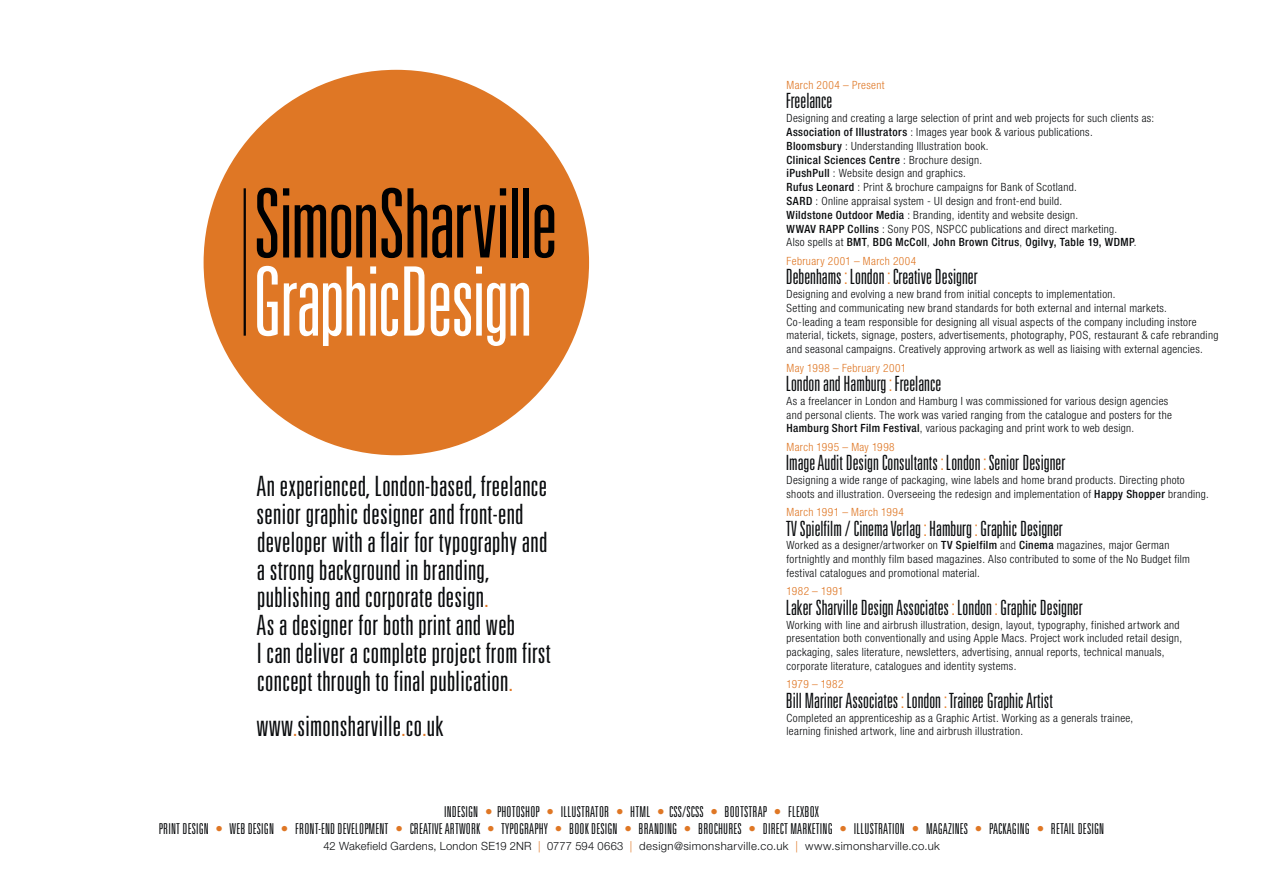
<style>
.page{position:relative;width:1263px;height:893px;background:#fff}
.page>*{position:absolute;margin:0;border:0;box-sizing:border-box;transform-origin:0 0}
.t1{font:300 ultra-condensed 28.05px/28px "Univers LT Std";letter-spacing:.01em;color:#090b0d;scale:1.06 1}
.t2{font:300 ultra-condensed 21px "Univers LT Std";color:#090b0d}
.t3{font:300 ultra-condensed 15px/16.5px "Univers LT Std";letter-spacing:.01em;color:#090b0d;text-align:center}
.t4{font:300 condensed 11.4px/13.8px "Helvetica Neue LT Std";letter-spacing:.03em;color:#090b0d}
.t5{font:300 condensed 11.4px "Helvetica Neue LT Std";letter-spacing:.03em;color:#df7725}
.t6{font:300 11.4px "Helvetica Neue LT Std";letter-spacing:.035em;color:#090b0d}
.s1{color:#df7725}
.s2{font-weight:500}
.s3{color:#ea7d23}
</style>
<div class="page">
<div style="left:204px;top:70px;width:385px;height:385px;background:#df7725;border-radius:50%"></div>
<svg style="left:257px;top:188px;width:20px;height:70px"></svg>
<svg style="left:283px;top:188px;width:6px;height:69px"></svg>
<svg style="left:295px;top:188px;width:211px;height:70px"></svg>
<div style="left:512px;top:188px;width:6px;height:69px;background:#000001"></div>
<div style="left:523px;top:188px;width:6px;height:69px;background:#000001"></div>
<svg style="left:535px;top:205px;width:19px;height:53px"></svg>
<svg style="left:257px;top:266px;width:21px;height:70px"></svg>
<svg style="left:284px;top:266px;width:114px;height:80px"></svg>
<svg style="left:404px;top:266px;width:20px;height:70px"></svg>
<svg style="left:431px;top:266px;width:98px;height:80px"></svg>
<hr style="left:244px;top:188px;width:2px;height:148px;background:#060303">
<p class="t1" style="left:257px;top:471px;width:279px">An experienced, London-based, freelance senior graphic designer and front-end developer with a flair for typography and a strong background in branding, publishing and corporate design<span class="s1">.<br></span>As a designer for both print and web<br>I can deliver a complete project from first concept through to final publication<span class="s1">.</span></p>
<h1 class="t1" style="left:257px;top:712px;width:178px">www<span class="s1">.</span>simonsharville<span class="s1">.</span>co<span class="s1">.</span>uk</h1>
<p class="t5" style="left:786px;top:78px;width:100px">March 2004 – Present</p>
<h2 class="t2" style="left:786px;top:90px;width:48px">Freelance</h2>
<p class="t4" style="left:786px;top:111px;width:369px">Designing and creating a large selection of print and web projects for such clients as:<br><span class="s2">Association of Illustrators</span> : Images year book &amp; various publications.<br><span class="s2">Bloomsbury</span> : Understanding Illustration book.<br><span class="s2">Clinical Sciences Centre</span> : Brochure design.<br><span class="s2">iPushPull</span> : Website design and graphics.<br><span class="s2">Rufus Leonard</span> : Print &amp; brochure campaigns for Bank of Scotland.<br><span class="s2">SARD</span> : Online appraisal system - UI design and front-end build.<br><span class="s2">Wildstone Outdoor Media</span> : Branding, identity and website design.<br><span class="s2">WWAV RAPP Collins</span> : Sony POS, NSPCC publications and direct marketing.<br>Also spells at <span class="s2">BMT</span>, <span class="s2">BDG McColl</span>, <span class="s2">John Brown Citrus</span>, <span class="s2">Ogilvy, Table 19, WDMP</span>.</p>
<p class="t5" style="left:786px;top:254px;width:131px">February 2001 – March 2004</p>
<h2 class="t2" style="left:786px;top:266px;width:194px">Debenhams <span class="s3">:</span> London <span class="s3">:</span> Creative Designer</h2>
<p class="t4" style="left:786px;top:287px;width:433px">Designing and evolving a new brand from initial concepts to implementation.<br>Setting and communicating new brand standards for both external and internal markets.<br>Co-leading a team responsible for designing all visual aspects of the company including instore material, tickets, signage, posters, advertisements, photography, POS, restaurant &amp; cafe rebranding and seasonal campaigns. Creatively approving artwork as well as liaising with external agencies.</p>
<p class="t5" style="left:786px;top:361px;width:121px">May 1998 – February 2001</p>
<h2 class="t2" style="left:786px;top:373px;width:157px">London and Hamburg <span class="s3">:</span> Freelance</h2>
<p class="t4" style="left:786px;top:394px;width:387px">As a freelancer in London and Hamburg I was commissioned for various design agencies and personal clients. The work was varied ranging from the catalogue and posters for the<br><span class="s2">Hamburg Short Film Festival</span>, various packaging and print work to web design.</p>
<p class="t5" style="left:786px;top:440px;width:110px">March 1995 – May 1998</p>
<h2 class="t2" style="left:786px;top:452px;width:281px">Image Audit Design Consultants <span class="s3">:</span> London <span class="s3">:</span> Senior Designer</h2>
<p class="t4" style="left:786px;top:473px;width:424px">Designing a wide range of packaging, wine labels and home brand products. Directing photo shoots and illustration. Overseeing the redesign and implementation of <span class="s2">Happy Shopper</span> branding.</p>
<p class="t5" style="left:786px;top:506px;width:119px">March 1991 – March 1994</p>
<h2 class="t2" style="left:786px;top:517px;width:279px">TV Spielfilm / Cinema Verlag <span class="s3">:</span> Hamburg <span class="s3">:</span> Graphic Designer</h2>
<p class="t4" style="left:786px;top:538px;width:405px">Worked as a designer/artworker on <span class="s2">TV Spielfilm</span> and <span class="s2">Cinema</span> magazines, major German fortnightly and monthly film based magazines. Also contributed to some of the No Budget film festival catalogues and promotional material.</p>
<p class="t5" style="left:786px;top:585px;width:59px">1982 – 1991</p>
<h2 class="t2" style="left:786px;top:596px;width:299px">Laker Sharville Design Associates <span class="s3">:</span> London <span class="s3">:</span> Graphic Designer</h2>
<p class="t4" style="left:786px;top:618px;width:397px">Working with line and airbrush illustration, design, layout, typography, finished artwork and presentation both conventionally and using Apple Macs. Project work included retail design, packaging, sales literature, newsletters, advertising, annual reports, technical manuals, corporate literature, catalogues and identity systems.</p>
<p class="t5" style="left:786px;top:678px;width:58px">1979 – 1982</p>
<h2 class="t2" style="left:786px;top:689px;width:269px">Bill Mariner Associates <span class="s3">:</span> London <span class="s3">:</span> Trainee Graphic Artist</h2>
<p class="t4" style="left:786px;top:711px;width:348px">Completed an apprenticeship as a Graphic Artist. Working as a generals trainee, learning finished artwork, line and airbrush illustration.</p>
<p class="t3" style="left:159px;top:804px;width:947px">INDESIGN <span class="s1">•</span> PHOTOSHOP <span class="s1">•</span> ILLUSTRATOR <span class="s1">•</span> HTML <span class="s1">•</span> CSS/SCSS <span class="s1">•</span> BOOTSTRAP <span class="s1">•</span> FLEXBOX<br>PRINT DESIGN <span class="s1">•</span> WEB DESIGN <span class="s1">•</span> FRONT-END DEVELOPMENT <span class="s1">•</span> CREATIVE ARTWORK <span class="s1">•</span> TYPOGRAPHY <span class="s1">•</span> BOOK DESIGN <span class="s1">•</span> BRANDING <span class="s1">•</span> BROCHURES <span class="s1">•</span> DIRECT MARKETING <span class="s1">•</span> ILLUSTRATION <span class="s1">•</span> MAGAZINES <span class="s1">•</span> PACKAGING <span class="s1">•</span> RETAIL DESIGN</p>
<p class="t6" style="left:323px;top:839px;width:618px">42 Wakefield Gardens, London SE19 2NR <span class="s1">|</span> 0777 594 0663 <span class="s1">|</span> design@simonsharville.co.uk <span class="s1">|</span> www.simonsharville.co.uk</p>
</div>
